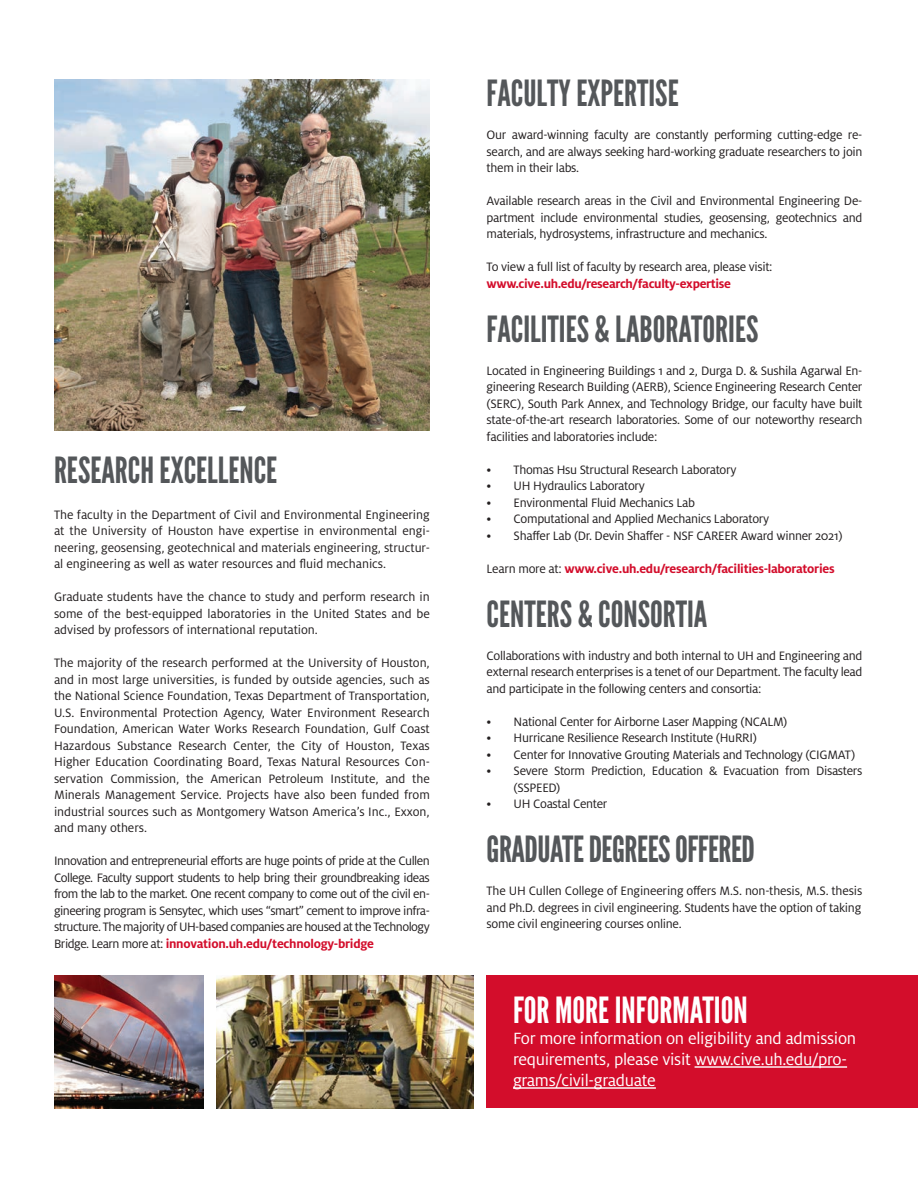
<style>
.page{position:relative;width:918px;height:1188px;background:#fff}
.page>*{position:absolute;margin:0;border:0;box-sizing:border-box;transform-origin:0 0}
.t1{font:36px "League Gothic";color:#54575a}
.t2{font:36px "League Gothic";color:#fff}
.t3{font:18px/21px "Milo OT";letter-spacing:-.015em;color:#fff}
.t4{font:13.5px/16.5px "Milo OT";letter-spacing:-.025em;color:#231f20;text-align:justify}
.t5{font:700 13.5px "Milo OT";letter-spacing:-.02em;color:#d30d2b}
.s1{font-weight:700;color:#d30d2b}
.s2{font-weight:400;color:#231f20}
</style>
<div class="page">
<div style="left:487px;top:975px;width:431px;height:133px;background:#d30d2b"></div>
<hr style="left:695px;top:1066px;width:152px;height:2px;background:#fff">
<hr style="left:513px;top:1087px;width:143px;height:2px;background:#fff">
<img style="left:216px;top:975px;width:257px;height:133px">
<img style="left:54px;top:975px;width:149px;height:133px">
<img style="left:54px;top:80px;width:376px;height:351px">
<p class="t1" style="left:54px;top:449px;width:225px">RESEARCH EXCELLENCE</p>
<p class="t4" style="left:54px;top:507px;width:377px">The faculty in the Department of Civil and Environmental Engineering at the University of Houston have expertise in environmental engi&shy;neering, geosensing, geotechnical and materials engineering, structur&shy;al engineering as well as water resources and fluid mechanics.</p>
<p class="t4" style="left:54px;top:589px;width:377px">Graduate students have the chance to study and perform research in some of the best-equipped laboratories in the United States and be advised by professors of international reputation.</p>
<p class="t4" style="left:54px;top:655px;width:377px">The majority of the research performed at the University of Houston, and in most large universities, is funded by outside agencies, such as the National Science Foundation, Texas Department of Transportation, U.S. Environmental Protection Agency, Water Environment Research Foundation, American Water Works Research Foundation, Gulf Coast Hazardous Substance Research Center, the City of Houston, Texas Higher Education Coordinating Board, Texas Natural Resources Con&shy;servation Commission, the American Petroleum Institute, and the Minerals Management Service. Projects have also been funded from industrial sources such as Montgomery Watson America’s Inc., Exxon, and many others.</p>
<p class="t4" style="left:54px;top:853px;width:377px">Innovation and entrepreneurial efforts are huge points of pride at the Cullen College. Faculty support students to help bring their groundbreaking ideas from the lab to the market. One recent company to come out of the civil en&shy;gineering program is Sensytec, which uses “smart” cement to improve infra&shy;structure. The majority of UH-based companies are housed at the Technology Bridge. Learn more at: <span class="s1">innovation.uh.edu/technology-bridge</span></p>
<p class="t1" style="left:487px;top:72px;width:194px">FACULTY EXPERTISE</p>
<p class="t4" style="left:487px;top:127px;width:377px">Our award-winning faculty are constantly performing cutting-edge re&shy;search, and are always seeking hard-working graduate researchers to join them in their labs.</p>
<p class="t4" style="left:487px;top:193px;width:377px">Available research areas in the Civil and Environmental Engineering De&shy;partment include environmental studies, geosensing, geotechnics and materials, hydrosystems, infrastructure and mechanics.</p>
<p class="t4" style="left:487px;top:259px;width:287px">To view a full list of faculty by research area, please visit:</p>
<p class="t5" style="left:487px;top:276px;width:246px">www.cive.uh.edu/research/faculty-expertise</p>
<p class="t1" style="left:487px;top:308px;width:273px">FACILITIES &amp; LABORATORIES</p>
<p class="t4" style="left:487px;top:362px;width:377px">Located in Engineering Buildings 1 and 2, Durga D. &amp; Sushila Agarwal En&shy;gineering Research Building (AERB), Science Engineering Research Center (SERC), South Park Annex, and Technology Bridge, our faculty have built state-of-the-art research laboratories. Some of our noteworthy research facilities and laboratories include:</p>
<p class="t4" style="left:487px;top:461px;width:251px">• Thomas Hsu Structural Research Laboratory</p>
<p class="t4" style="left:487px;top:478px;width:160px">• UH Hydraulics Laboratory</p>
<p class="t4" style="left:487px;top:494px;width:210px">• Environmental Fluid Mechanics Lab</p>
<p class="t4" style="left:487px;top:511px;width:284px">• Computational and Applied Mechanics Laboratory</p>
<p class="t4" style="left:487px;top:527px;width:358px">• Shaffer Lab (Dr. Devin Shaffer - NSF CAREER Award winner 2021)</p>
<p class="t5" style="left:487px;top:561px;width:349px"><span class="s2">Learn more at:</span> www.cive.uh.edu/research/facilities-laboratories</p>
<p class="t1" style="left:487px;top:593px;width:222px">CENTERS &amp; CONSORTIA</p>
<p class="t4" style="left:487px;top:647px;width:377px">Collaborations with industry and both internal to UH and Engineering and external research enterprises is a tenet of our Department. The faculty lead and participate in the following centers and consortia:</p>
<p class="t4" style="left:487px;top:713px;width:302px">• National Center for Airborne Laser Mapping (NCALM)</p>
<p class="t4" style="left:487px;top:730px;width:272px">• Hurricane Resilience Research Institute (HuRRI)</p>
<p class="t4" style="left:487px;top:746px;width:370px">• Center for Innovative Grouting Materials and Technology (CIGMAT)</p>
<p class="t4" style="left:514px;top:763px;width:350px;text-indent:-27px">• Severe Storm Prediction, Education &amp; Evacuation from Disasters (SSPEED)</p>
<p class="t4" style="left:487px;top:796px;width:122px">• UH Coastal Center</p>
<p class="t1" style="left:487px;top:828px;width:270px">GRADUATE DEGREES OFFERED</p>
<p class="t4" style="left:487px;top:883px;width:377px">The UH Cullen College of Engineering offers M.S. non-thesis, M.S. thesis and Ph.D. degrees in civil engineering. Students have the option of taking some civil engineering courses online.</p>
<p class="t2" style="left:513px;top:989px;width:236px">FOR MORE INFORMATION</p>
<p class="t3" style="left:513px;top:1028px;width:345px">For more information on eligibility and admission requirements, please visit www.cive.uh.edu/pro&shy;grams/civil-graduate</p>
</div>
